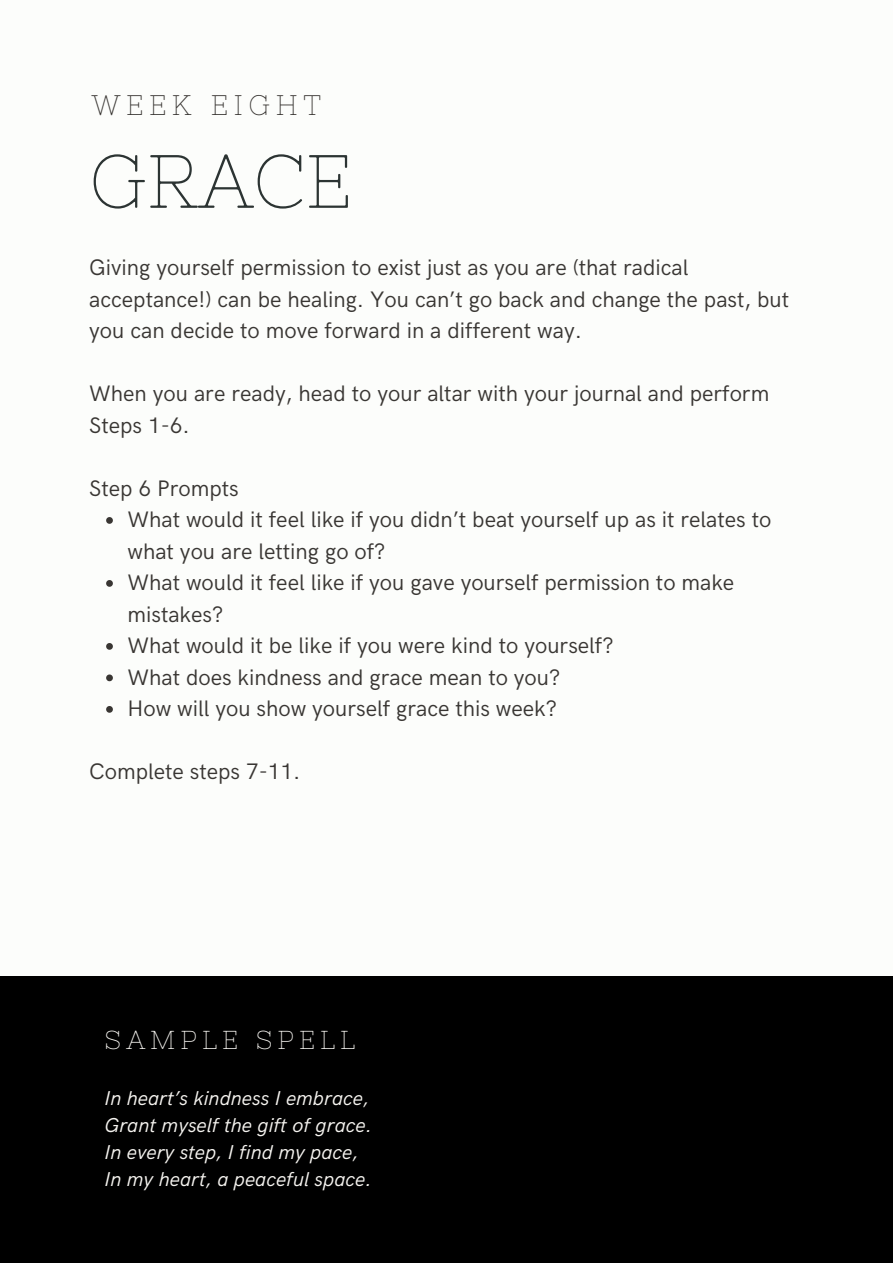
<style>
.page{position:relative;width:893px;height:1264px;background:#fff}
.page>*{position:absolute;margin:0;border:0;box-sizing:border-box;transform-origin:0 0}
.t1{font:75.3px "Nixie One";color:#2c3433}
.t2{font:28.2px "Nixie One";letter-spacing:.2em;color:#393633}
.t3{font:25.95px "Nixie One";letter-spacing:.2em;color:#f6f4f0}
.t4{font:22.5px/31.5px "HK Grotesk";color:#393633}
.t5{font:italic 20.1px "HK Grotesk";color:#f6f4f0}
</style>
<div class="page">
<div style="left:0;top:0;width:892px;height:1262px;background:#fcfdfb"></div>
<svg style="left:106px;top:517px;width:7px;height:7px"></svg>
<svg style="left:106px;top:580px;width:7px;height:7px"></svg>
<svg style="left:106px;top:643px;width:7px;height:6px"></svg>
<svg style="left:106px;top:674px;width:7px;height:7px"></svg>
<svg style="left:106px;top:706px;width:7px;height:6px"></svg>
<div style="left:0;top:976px;width:892px;height:286px;background:#000"></div>
<p class="t2" style="left:92px;top:89px;width:230px">WEEK EIGHT</p>
<p class="t1" style="left:89px;top:138px;width:264px">GRACE</p>
<p class="t4" style="left:89px;top:253px;width:701px">Giving yourself permission to exist just as you are (that radical acceptance!) can be healing. You can’t go back and change the past, but you can decide to move forward in a different way.</p>
<p class="t4" style="left:89px;top:379px;width:681px">When you are ready, head to your altar with your journal and perform<br>Steps 1-6.</p>
<p class="t4" style="left:89px;top:473px;width:151px">Step 6 Prompts</p>
<p class="t4" style="left:127px;top:504px;width:645px">What would it feel like if you didn’t beat yourself up as it relates to what you are letting go of?</p>
<p class="t4" style="left:127px;top:567px;width:608px">What would it feel like if you gave yourself permission to make mistakes?</p>
<p class="t4" style="left:127px;top:630px;width:487px">What would it be like if you were kind to yourself?</p>
<p class="t4" style="left:127px;top:662px;width:434px">What does kindness and grace mean to you?</p>
<p class="t4" style="left:127px;top:693px;width:431px">How will you show yourself grace this week?</p>
<p class="t4" style="left:89px;top:756px;width:213px">Complete steps 7-11.</p>
<p class="t3" style="left:105px;top:1024px;width:252px">SAMPLE SPELL</p>
<p class="t5" style="left:105px;top:1086px;width:266px">In heart’s kindness I embrace,</p>
<p class="t5" style="left:105px;top:1113px;width:269px">Grant myself the gift of grace.</p>
<p class="t5" style="left:105px;top:1140px;width:255px">In every step, I find my pace,</p>
<p class="t5" style="left:105px;top:1167px;width:269px">In my heart, a peaceful space.</p>
</div>
